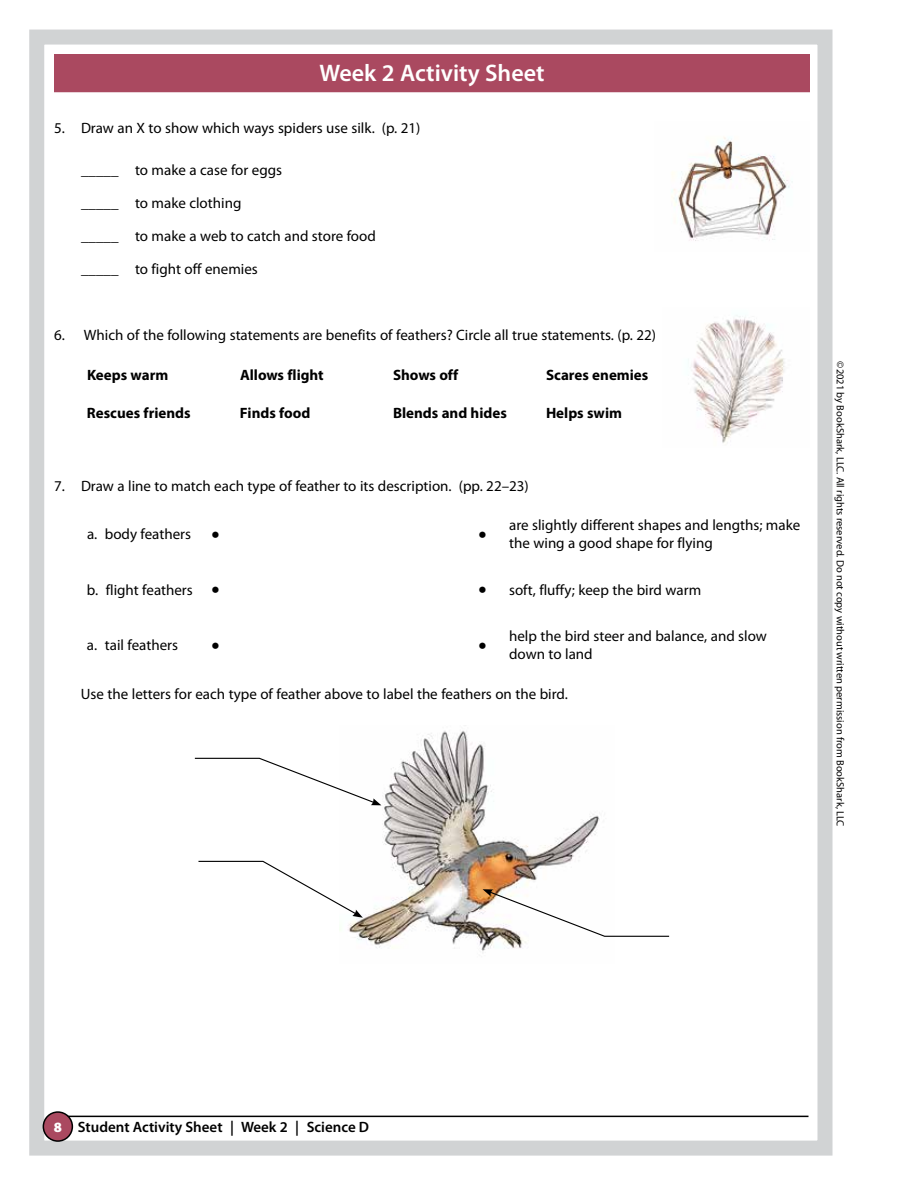
<style>
.page{position:relative;width:918px;height:1188px;background:#fff}
.page>*{position:absolute;margin:0;border:0;box-sizing:border-box;transform-origin:0 0}
.t1{font:600 24px "Myriad Pro";color:#fff}
.t2{font:700 24px "Myriad Pro";color:#000}
.t3{font:15px/18px "Myriad Pro";color:#000}
.t4{font:700 15px "Myriad Pro";color:#000}
.t5{font:600 15px "Myriad Pro";color:#000}
.t6{font:900 14.25px "Myriad Pro";color:#fff}
.t7{font:10.5px "Myriad Pro";color:#000}
.s1{font-weight:700;font-size:24px}
</style>
<div class="page">
<div style="left:55px;top:55px;width:754px;height:37px;background:#aa4960"></div>
<div style="left:54px;top:54px;width:756px;height:38px;border:2px solid #aa4960"></div>
<img style="left:671px;top:137px;width:122px;height:104px">
<img style="left:692px;top:315px;width:93px;height:128px">
<img style="left:339px;top:730px;width:261px;height:223px">
<svg style="left:483px;top:889px;width:187px;height:48px"></svg>
<svg style="left:194px;top:757px;width:187px;height:48px"></svg>
<svg style="left:198px;top:860px;width:165px;height:58px"></svg>
<div style="left:29px;top:30px;width:804px;height:1126px;border:15px solid #d1d3d4"></div>
<hr style="left:56px;top:1116px;width:752px;height:1px;background:#000">
<div style="left:43px;top:1112px;width:29px;height:29px;background:#aa4960;border-radius:50%"></div>
<div style="left:43px;top:1111px;width:30px;height:31px;border:2px solid #000;border-radius:50%"></div>
<h1 class="t1" style="left:319px;top:58px;width:227px">Week 2 Activity Sheet</h1>
<p class="t3" style="left:54px;top:118px;width:368px">5. Draw an X to show which ways spiders use silk. (p. 21)</p>
<p class="t3" style="left:81px;top:160px;width:203px">_____ to make a case for eggs</p>
<p class="t3" style="left:81px;top:193px;width:162px">_____ to make clothing</p>
<p class="t3" style="left:81px;top:226px;width:296px">_____ to make a web to catch and store food</p>
<p class="t3" style="left:81px;top:259px;width:178px">_____ to fight off enemies</p>
<p class="t3" style="left:54px;top:325px;width:604px">6. Which of the following statements are benefits of feathers? Circle all true statements. (p. 22)</p>
<p class="t4" style="left:87px;top:365px;width:83px">Keeps warm</p>
<p class="t4" style="left:240px;top:365px;width:85px">Allows flight</p>
<p class="t4" style="left:393px;top:365px;width:67px">Shows off</p>
<p class="t4" style="left:546px;top:365px;width:104px">Scares enemies</p>
<p class="t4" style="left:87px;top:403px;width:105px">Rescues friends</p>
<p class="t4" style="left:240px;top:403px;width:72px">Finds food</p>
<p class="t4" style="left:393px;top:403px;width:115px">Blends and hides</p>
<p class="t4" style="left:546px;top:403px;width:78px">Helps swim</p>
<p class="t3" style="left:54px;top:477px;width:476px">7. Draw a line to match each type of feather to its description. (pp. 22–23)</p>
<p class="t3" style="left:87px;top:525px;width:134px">a. body feathers <span class="s1">•</span></p>
<h1 class="t2" style="left:478px;top:518px;width:10px">•</h1>
<p class="t3" style="left:509px;top:516px;width:293px">are slightly different shapes and lengths; make the wing a good shape for flying</p>
<p class="t3" style="left:87px;top:580px;width:134px">b. flight feathers <span class="s1">•</span></p>
<p class="t3" style="left:478px;top:580px;width:224px"><span class="s1">•</span> soft, fluffy; keep the bird warm</p>
<p class="t3" style="left:509px;top:627px;width:259px">help the bird steer and balance, and slow down to land</p>
<p class="t3" style="left:81px;top:684px;width:488px">Use the letters for each type of feather above to label the feathers on the bird.</p>
<p class="t3" style="left:87px;top:636px;width:93px">a. tail feathers</p>
<h1 class="t2" style="left:212px;top:628px;width:10px">•</h1>
<h1 class="t2" style="left:478px;top:628px;width:10px">•</h1>
<p class="t7" style="left:847px;top:361px;width:467px;rotate:90deg">©2021 by BookShark, LLC. All rights reserved. Do not copy without written permission from BookShark, LLC</p>
<p class="t6" style="left:54px;top:1119px;width:10px">8</p>
<p class="t5" style="left:78px;top:1118px;width:293px">Student Activity Sheet | Week 2 | Science D</p>
</div>
